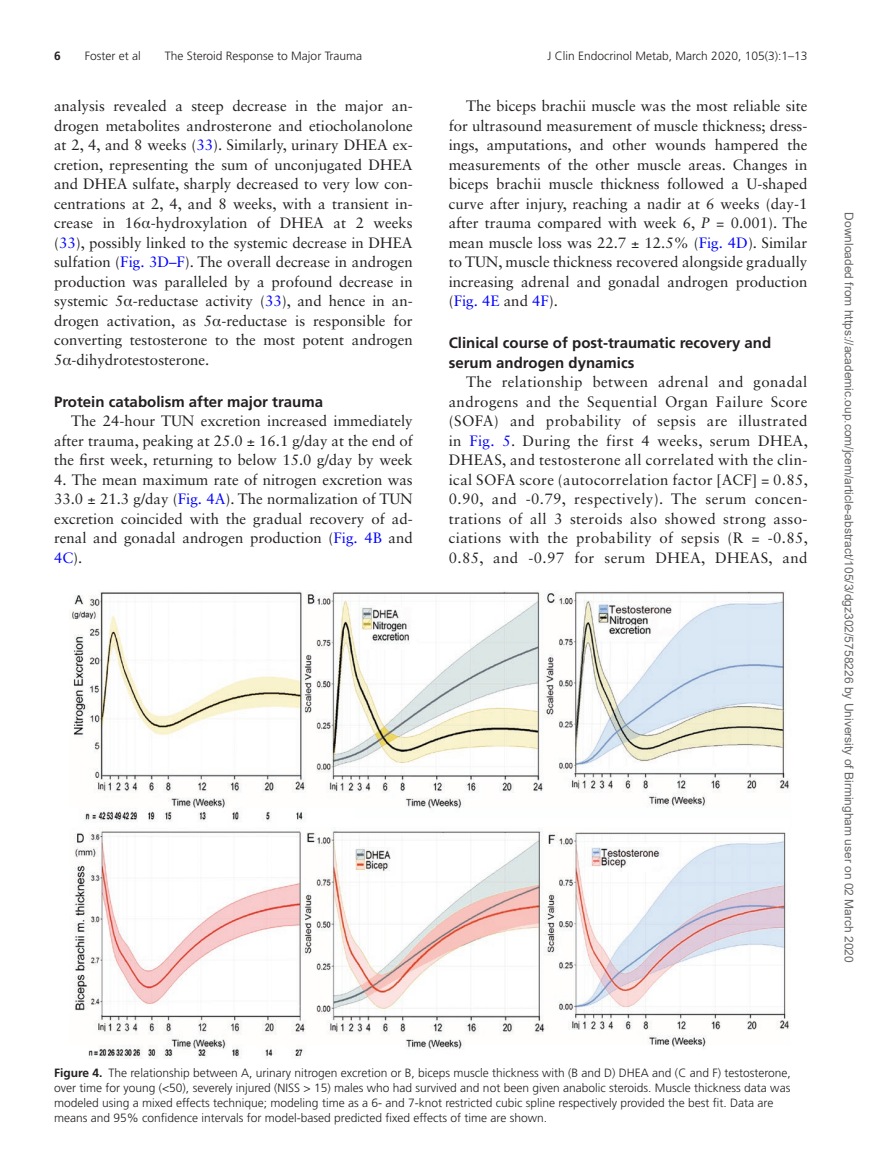
<style>
.page{position:relative;width:878px;height:1175px;background:#fff}
.page>*{position:absolute;margin:0;border:0;box-sizing:border-box;transform-origin:0 0}
.t1{font:15px/19.5px "Sabon LT Std";color:#231f20;text-align:justify}
.t2{font:700 15px/19.5px "Frutiger LT Std";color:#231f20}
.t3{font:300 12px/15px "Frutiger LT Std";color:#231f20}
.t4{font:12px "Arial";color:#666}
.t5{font:700 12px "Frutiger LT Std";color:#231f20}
.s1{color:#00f}
.s2{font-family:"Gandhari Unicode"}
.s3{font-style:italic}
.s4{font-weight:700}
</style>
<div class="page">
<img style="left:70px;top:591px;width:720px;height:467px">
<p class="t5" style="left:54px;top:49px;width:8px">6</p>
<p class="t3" style="left:85px;top:48px;width:57px">Foster et al</p>
<p class="t3" style="left:165px;top:48px;width:199px">The Steroid Response to Major Trauma</p>
<p class="t3" style="left:547px;top:48px;width:261px">J Clin Endocrinol Metab, March 2020, 105(3):1–13</p>
<p class="t1" style="left:54px;top:96px;width:360px">analysis revealed a steep decrease in the major an&shy;drogen metabolites androsterone and etiocholanolone at 2, 4, and 8 weeks (<span class="s1">33</span>). Similarly, urinary DHEA ex&shy;cretion, representing the sum of unconjugated DHEA and DHEA sulfate, sharply decreased to very low con&shy;centrations at 2, 4, and 8 weeks, with a transient in&shy;crease in 16<span class="s2">α</span>-hydroxylation of DHEA at 2 weeks (<span class="s1">33</span>), possibly linked to the systemic decrease in DHEA sulfation (<span class="s1">Fig. 3D–F</span>). The overall decrease in androgen production was paralleled by a profound decrease in systemic 5<span class="s2">α</span>-reductase activity (<span class="s1">33</span>), and hence in an&shy;drogen activation, as 5<span class="s2">α</span>-reductase is responsible for converting testosterone to the most potent androgen 5<span class="s2">α</span>-dihydrotestosterone.</p>
<p class="t2" style="left:54px;top:392px;width:270px">Protein catabolism after major trauma</p>
<p class="t1" style="left:54px;top:411px;width:360px;text-indent:17px">The 24-hour TUN excretion increased immediately after trauma, peaking at 25.0 ± 16.1 g/day at the end of the first week, returning to below 15.0 g/day by week</p>
<p class="t1" style="left:54px;top:470px;width:360px">4. The mean maximum rate of nitrogen excretion was 33.0 ± 21.3 g/day (<span class="s1">Fig. 4A</span>). The normalization of TUN excretion coincided with the gradual recovery of ad&shy;renal and gonadal androgen production (<span class="s1">Fig. 4B</span> and <span class="s1">4C</span>).</p>
<p class="t1" style="left:448px;top:96px;width:360px;text-indent:17px">The biceps brachii muscle was the most reliable site for ultrasound measurement of muscle thickness; dress&shy;ings, amputations, and other wounds hampered the measurements of the other muscle areas. Changes in biceps brachii muscle thickness followed a U-shaped curve after injury, reaching a nadir at 6 weeks (day-1 after trauma compared with week 6, <span class="s3">P</span> = 0.001). The mean muscle loss was 22.7 ± 12.5% (<span class="s1">Fig. 4D</span>). Similar to TUN, muscle thickness recovered alongside gradually increasing adrenal and gonadal androgen production (<span class="s1">Fig. 4E</span> and <span class="s1">4F</span>).</p>
<p class="t2" style="left:448px;top:333px;width:324px">Clinical course of post-traumatic recovery and serum androgen dynamics</p>
<p class="t1" style="left:448px;top:372px;width:361px;text-indent:17px">The relationship between adrenal and gonadal androgens and the Sequential Organ Failure Score (SOFA) and probability of sepsis are illustrated in <span class="s1">Fig. 5</span>. During the first 4 weeks, serum DHEA, DHEAS, and testosterone all correlated with the clin&shy;ical SOFA score (autocorrelation factor [ACF] = 0.85, 0.90, and -0.79, respectively). The serum concen&shy;trations of all 3 steroids also showed strong asso&shy;ciations with the probability of sepsis (R = -0.85, 0.85, and -0.97 for serum DHEA, DHEAS, and</p>
<p class="t4" style="left:853px;top:212px;width:751px;rotate:90deg">Downloaded from https://academic.oup.com/jcem/article-abstract/105/3/dgz302/5758226 by University of Birmingham user on 02 March 2020</p>
<p class="t3" style="left:54px;top:1066px;width:738px"><span class="s4">Figure 4.</span> The relationship between A, urinary nitrogen excretion or B, biceps muscle thickness with (B and D) DHEA and (C and F) testosterone, over time for young (&lt;50), severely injured (NISS &gt; 15) males who had survived and not been given anabolic steroids. Muscle thickness data was modeled using a mixed effects technique; modeling time as a 6- and 7-knot restricted cubic spline respectively provided the best fit. Data are means and 95% confidence intervals for model-based predicted fixed effects of time are shown.</p>
</div>
